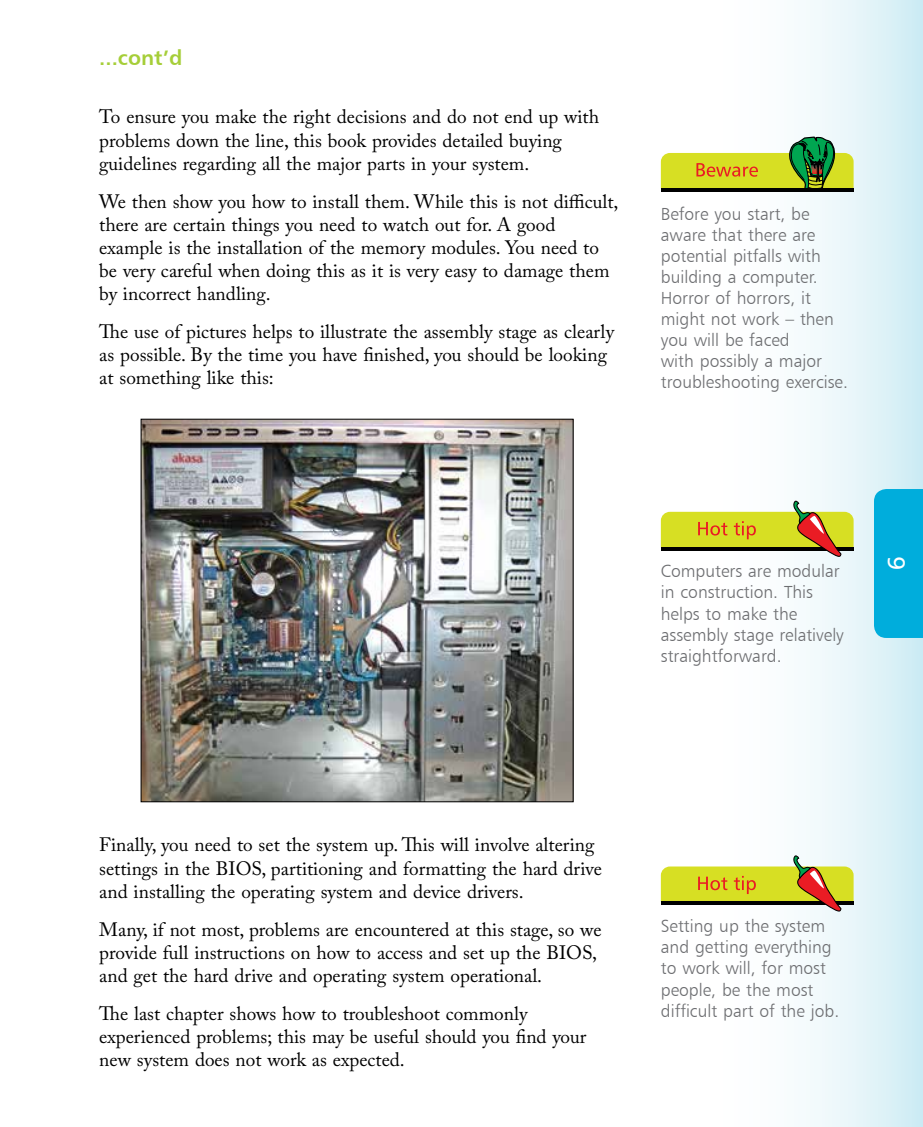
<style>
.page{position:relative;width:923px;height:1127px;background:#fff}
.page>*{position:absolute;margin:0;border:0;box-sizing:border-box;transform-origin:0 0}
.t1{font:24.5px "Humanist 777 BT Roman B";color:#fff}
.t2{font:21px "Humanist 777 BT Bold B";color:#a6ce39}
.t3{font:19.25px/23.1px "Adobe Caslon Pro";color:#000}
.t4{font:17.5px/21px "Humanist 777 BT Light B";color:#6d6e71}
</style>
<div class="page">
<div style="left:649px;top:0;width:274px;height:1126px;background:linear-gradient(to right,#fff,#d9f0f6)"></div>
<div style="left:874px;top:489px;width:49px;height:148px;background:#00addc"></div>
<svg style="left:661px;top:136px;width:192px;height:57px"></svg>
<hr style="left:661px;top:188px;width:192px;height:3px;background:#000">
<svg style="left:661px;top:500px;width:192px;height:57px"></svg>
<svg style="left:661px;top:854px;width:192px;height:58px"></svg>
<img style="left:143px;top:420px;width:428px;height:380px">
<p class="t2" style="left:99px;top:44px;width:85px">...cont’d</p>
<p class="t3" style="left:99px;top:105px;width:501px">To ensure you make the right decisions and do not end up with problems down the line, this book provides detailed buying guidelines regarding all the major parts in your system.</p>
<p class="t3" style="left:99px;top:189px;width:520px">We then show you how to install them. While this is not difficult, there are certain things you need to watch out for. A good example is the installation of the memory modules. You need to be very careful when doing this as it is very easy to damage them by incorrect handling.</p>
<p class="t3" style="left:99px;top:320px;width:516px">The use of pictures helps to illustrate the assembly stage as clearly as possible. By the time you have finished, you should be looking at something like this:</p>
<p class="t4" style="left:661px;top:203px;width:189px">Before you start, be aware that there are potential pitfalls with building a computer.<br>Horror of horrors, it might not work – then you will be faced<br>with possibly a major troubleshooting exercise.</p>
<p class="t4" style="left:661px;top:560px;width:184px">Computers are modular in construction. This helps to make the assembly stage relatively straightforward.</p>
<p class="t1" style="left:911px;top:556px;width:16px;rotate:90deg">9</p>
<p class="t3" style="left:99px;top:832px;width:504px">Finally, you need to set the system up. This will involve altering settings in the BIOS, partitioning and formatting the hard drive and installing the operating system and device drivers.</p>
<p class="t3" style="left:99px;top:917px;width:504px">Many, if not most, problems are encountered at this stage, so we provide full instructions on how to access and set up the BIOS, and get the hard drive and operating system operational.</p>
<p class="t3" style="left:99px;top:1001px;width:489px">The last chapter shows how to troubleshoot commonly experienced problems; this may be useful should you find your new system does not work as expected.</p>
<p class="t4" style="left:661px;top:915px;width:180px">Setting up the system and getting everything to work will, for most people, be the most difficult part of the job.</p>
</div>
